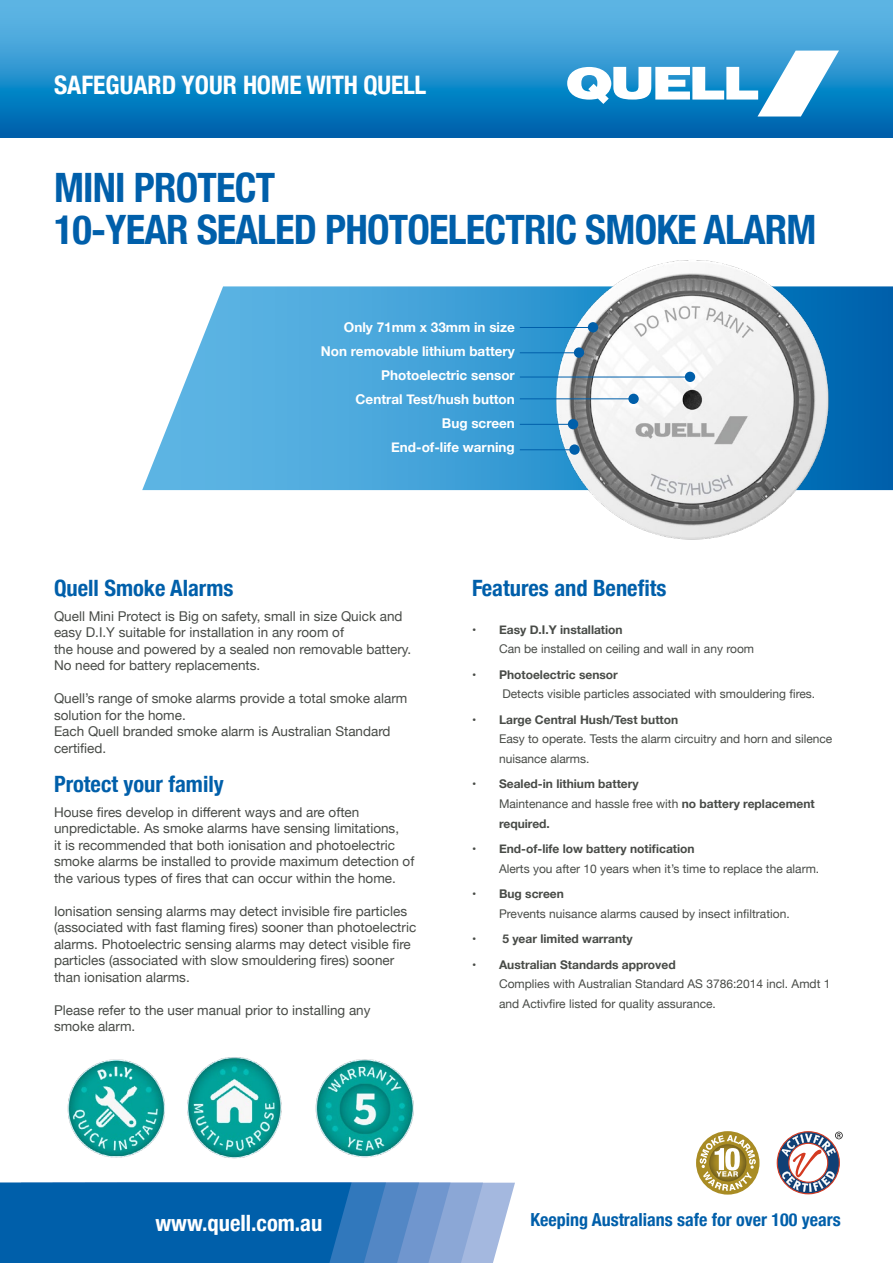
<style>
.page{position:relative;width:893px;height:1263px;background:#fff}
.page>*{position:absolute;margin:0;border:0;box-sizing:border-box;transform-origin:0 0}
.t1{font:700 condensed 40.5px/42px "Helvetica Neue";letter-spacing:-.02em;color:#005faa}
.t2{font:700 condensed 25.5px "Helvetica Neue";color:#fff}
.t3{font:700 condensed 22.5px "Helvetica Neue";color:#005faa}
.t4{font:700 condensed 22.5px "Helvetica Neue";color:#fff}
.t5{font:700 condensed 18px "Helvetica Neue";color:#005faa}
.t6{font:13.5px/16.5px "Helvetica Neue";color:#484b47}
.t7{font:700 13.5px/24px "Helvetica Neue";color:#fff;text-align:right}
.t8{font:12px/19.5px "Helvetica Neue";color:#484b47}
.t9{font:700 12px/19.5px "Helvetica Neue";color:#484b47}
.s1{font-weight:400}
</style>
<div class="page">
<svg style="left:0;top:0;width:893px;height:138px;background:#2d93ce"></svg>
<svg style="left:567px;top:51px;width:272px;height:66px"></svg>
<svg style="left:0;top:1183px;width:515px;height:80px;background:#2673b6"></svg>
<svg style="left:142px;top:286px;width:751px;height:204px;background:#4fa5d8"></svg>
<svg style="left:777px;top:1131px;width:66px;height:63px"></svg>
<div style="left:696px;top:1131px;width:63px;height:63px;background:#a98c24;border-radius:50%"></div>
<svg style="left:700px;top:1135px;width:56px;height:56px"></svg>
<img style="left:550px;top:260px;width:280px;height:279px">
<hr style="left:520px;top:377px;width:171px;height:1px;background:#005faa">
<hr style="left:520px;top:399px;width:114px;height:1px;background:#005faa">
<div style="left:628px;top:394px;width:11px;height:10px;background:#005faa;border-radius:50%"></div>
<hr style="left:520px;top:352px;width:58px;height:1px;background:#005faa">
<div style="left:574px;top:347px;width:10px;height:11px;background:#005faa;border-radius:50%"></div>
<hr style="left:520px;top:327px;width:72px;height:1px;background:#005faa">
<div style="left:588px;top:322px;width:10px;height:10px;background:#005faa;border-radius:50%"></div>
<div style="left:685px;top:372px;width:10px;height:10px;background:#005faa;border-radius:50%"></div>
<hr style="left:520px;top:424px;width:50px;height:1px;background:#005faa">
<div style="left:568px;top:419px;width:10px;height:10px;background:#005faa;border-radius:50%"></div>
<hr style="left:520px;top:449px;width:50px;height:1px;background:#005faa">
<div style="left:569px;top:444px;width:11px;height:11px;background:#005faa;border-radius:50%"></div>
<img style="left:67px;top:1059px;width:98px;height:99px">
<img style="left:187px;top:1057px;width:95px;height:102px">
<img style="left:315px;top:1059px;width:99px;height:99px">
<h2 class="t2" style="left:54px;top:63px;width:374px">SAFEGUARD YOUR HOME WITH QUELL</h2>
<h1 class="t1" style="left:54px;top:164px;width:764px">MINI PROTECT<br>10-YEAR SEALED PHOTOELECTRIC SMOKE ALARM</h1>
<p class="t7" style="left:321px;top:316px;width:195px">Only 71mm x 33mm in size<br>Non removable lithium battery<br>Photoelectric sensor<br>Central Test/hush button<br>Bug screen<br>End-of-life warning</p>
<h3 class="t3" style="left:54px;top:569px;width:181px">Quell Smoke Alarms</h3>
<p class="t6" style="left:54px;top:608px;width:359px">Quell Mini Protect is Big on safety, small in size Quick and easy D.I.Y suitable for installation in any room of<br>the house and powered by a sealed non removable battery.<br>No need for battery replacements.</p>
<p class="t6" style="left:54px;top:691px;width:355px">Quell’s range of smoke alarms provide a total smoke alarm solution for the home.<br>Each Quell branded smoke alarm is Australian Standard certified.</p>
<h3 class="t3" style="left:54px;top:765px;width:171px">Protect your family</h3>
<p class="t6" style="left:54px;top:804px;width:362px">House fires develop in different ways and are often unpredictable. As smoke alarms have sensing limitations,<br>it is recommended that both ionisation and photoelectric smoke alarms be installed to provide maximum detection of the various types of fires that can occur within the home.</p>
<p class="t6" style="left:54px;top:903px;width:364px">Ionisation sensing alarms may detect invisible fire particles (associated with fast flaming fires) sooner than photoelectric alarms. Photoelectric sensing alarms may detect visible fire particles (associated with slow smouldering fires) sooner than ionisation alarms.</p>
<p class="t6" style="left:54px;top:1002px;width:318px">Please refer to the user manual prior to installing any smoke alarm.</p>
<h3 class="t3" style="left:472px;top:569px;width:196px">Features and Benefits</h3>
<p class="t9" style="left:472px;top:620px;width:152px">• Easy D.I.Y installation</p>
<p class="t8" style="left:499px;top:640px;width:257px">Can be installed on ceiling and wall in any room</p>
<p class="t9" style="left:472px;top:665px;width:147px">• Photoelectric sensor</p>
<p class="t8" style="left:502px;top:685px;width:314px">Detects visible particles associated with smouldering fires.</p>
<p class="t9" style="left:472px;top:710px;width:208px">• Large Central Hush/Test button</p>
<p class="t8" style="left:499px;top:730px;width:335px">Easy to operate. Tests the alarm circuitry and horn and silence nuisance alarms.</p>
<p class="t9" style="left:499px;top:775px;width:317px;text-indent:-27px">• Sealed-in lithium battery<br><span class="s1">Maintenance and hassle free with</span> no battery replacement required.</p>
<p class="t9" style="left:472px;top:839px;width:224px">• End-of-life low battery notification</p>
<p class="t8" style="left:499px;top:859px;width:322px">Alerts you after 10 years when it’s time to replace the alarm.</p>
<p class="t9" style="left:472px;top:884px;width:93px">• Bug screen</p>
<p class="t8" style="left:499px;top:904px;width:292px">Prevents nuisance alarms caused by insect infiltration.</p>
<p class="t9" style="left:472px;top:929px;width:162px">• 5 year limited warranty</p>
<p class="t9" style="left:472px;top:955px;width:205px">• Australian Standards approved</p>
<p class="t8" style="left:499px;top:975px;width:333px">Complies with Australian Standard AS 3786:2014 incl. Amdt 1 and Activfire listed for quality assurance.</p>
<h3 class="t4" style="left:155px;top:1204px;width:168px">www.quell.com.au</h3>
<h3 class="t5" style="left:530px;top:1205px;width:312px">Keeping Australians safe for over 100 years</h3>
</div>
